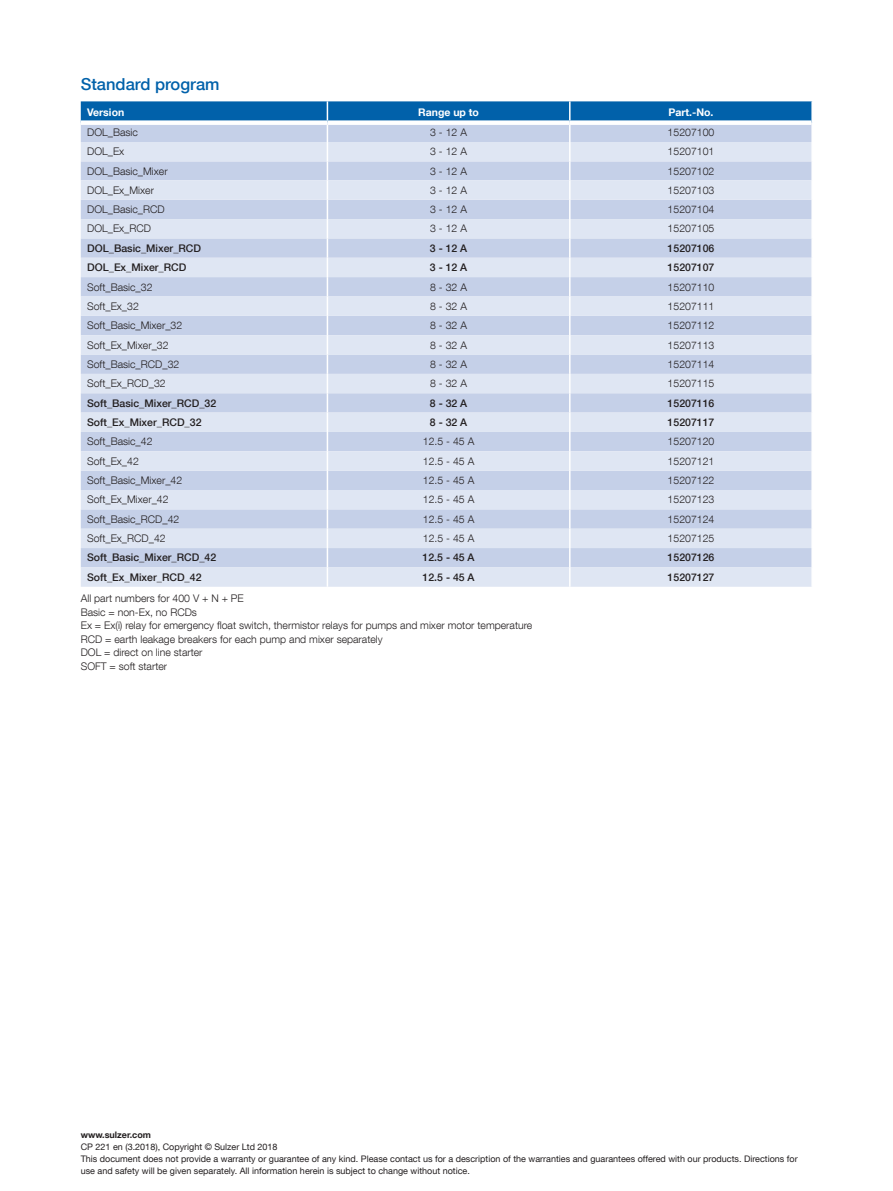
<style>
.page{position:relative;width:893px;height:1191px;background:#fff}
.page>*{position:absolute;margin:0;border:0;box-sizing:border-box;transform-origin:0 0}
.Subtitle{font:500 16.5px "Helvetica Neue LT Com";color:#0161aa}
.Table_text{font:300 10.5px "Helvetica Neue LT Com";color:#231f20}
.Footnote{font:300 10.5px "Helvetica Neue LT Com";color:#231f20}
.Table_text-2{font:500 10.5px "Helvetica Neue LT Com";color:#231f20}
.Table_column_title{font:700 10.5px "Helvetica Neue LT Com";color:#fff}
.Disclaimer__black{font:9px/12px "Helvetica Neue LT Com";color:#231f20}
.Disclaimer__black-2{font:700 9px "Helvetica Neue LT Com";color:#231f20}
</style>
<div class="page">
<svg style="left:81px;top:101px;width:732px;height:486px;background:#cad7eb"></svg>
<hr style="left:569px;top:567px;width:2px;height:20px;background:#fff">
<hr style="left:811px;top:567px;width:2px;height:20px;background:#fff">
<div style="left:81px;top:120px;width:246px;height:5px;background:#fff"></div>
<div style="left:327px;top:120px;width:243px;height:5px;background:#fff"></div>
<div style="left:570px;top:120px;width:241px;height:5px;background:#fff"></div>
<p class="Subtitle" style="left:81px;top:74px;width:140px">Standard program</p>
<p class="Table_column_title" style="left:87px;top:105px;width:39px">Version</p>
<p class="Table_column_title" style="left:418px;top:105px;width:62px">Range up to</p>
<p class="Table_column_title" style="left:668px;top:105px;width:47px">Part.-No.</p>
<p class="Table_text" style="left:87px;top:126px;width:52px">DOL_Basic</p>
<p class="Table_text" style="left:430px;top:126px;width:38px">3 - 12 A</p>
<p class="Table_text" style="left:668px;top:126px;width:48px">15207100</p>
<p class="Table_text" style="left:87px;top:145px;width:39px">DOL_Ex</p>
<p class="Table_text" style="left:430px;top:145px;width:38px">3 - 12 A</p>
<p class="Table_text" style="left:668px;top:145px;width:48px">15207101</p>
<p class="Table_text" style="left:87px;top:164px;width:82px">DOL_Basic_Mixer</p>
<p class="Table_text" style="left:430px;top:164px;width:38px">3 - 12 A</p>
<p class="Table_text" style="left:668px;top:164px;width:48px">15207102</p>
<p class="Table_text" style="left:87px;top:184px;width:68px">DOL_Ex_Mixer</p>
<p class="Table_text" style="left:430px;top:184px;width:38px">3 - 12 A</p>
<p class="Table_text" style="left:668px;top:184px;width:48px">15207103</p>
<p class="Table_text" style="left:87px;top:203px;width:79px">DOL_Basic_RCD</p>
<p class="Table_text" style="left:430px;top:203px;width:38px">3 - 12 A</p>
<p class="Table_text" style="left:668px;top:203px;width:48px">15207104</p>
<p class="Table_text" style="left:87px;top:222px;width:65px">DOL_Ex_RCD</p>
<p class="Table_text" style="left:430px;top:222px;width:38px">3 - 12 A</p>
<p class="Table_text" style="left:668px;top:222px;width:48px">15207105</p>
<p class="Table_text-2" style="left:87px;top:242px;width:115px">DOL_Basic_Mixer_RCD</p>
<p class="Table_text-2" style="left:430px;top:242px;width:39px">3 - 12 A</p>
<p class="Table_text-2" style="left:668px;top:242px;width:48px">15207106</p>
<p class="Table_text-2" style="left:87px;top:261px;width:101px">DOL_Ex_Mixer_RCD</p>
<p class="Table_text-2" style="left:430px;top:261px;width:39px">3 - 12 A</p>
<p class="Table_text-2" style="left:668px;top:261px;width:48px">15207107</p>
<p class="Table_text" style="left:87px;top:280px;width:67px">Soft_Basic_32</p>
<p class="Table_text" style="left:430px;top:280px;width:38px">8 - 32 A</p>
<p class="Table_text" style="left:668px;top:280px;width:48px">15207110</p>
<p class="Table_text" style="left:87px;top:300px;width:53px">Soft_Ex_32</p>
<p class="Table_text" style="left:430px;top:300px;width:38px">8 - 32 A</p>
<p class="Table_text" style="left:668px;top:300px;width:48px">15207111</p>
<p class="Table_text" style="left:87px;top:319px;width:97px">Soft_Basic_Mixer_32</p>
<p class="Table_text" style="left:430px;top:319px;width:38px">8 - 32 A</p>
<p class="Table_text" style="left:668px;top:319px;width:48px">15207112</p>
<p class="Table_text" style="left:87px;top:338px;width:83px">Soft_Ex_Mixer_32</p>
<p class="Table_text" style="left:430px;top:338px;width:38px">8 - 32 A</p>
<p class="Table_text" style="left:668px;top:338px;width:48px">15207113</p>
<p class="Table_text" style="left:87px;top:358px;width:94px">Soft_Basic_RCD_32</p>
<p class="Table_text" style="left:430px;top:358px;width:38px">8 - 32 A</p>
<p class="Table_text" style="left:668px;top:358px;width:48px">15207114</p>
<p class="Table_text" style="left:87px;top:377px;width:80px">Soft_Ex_RCD_32</p>
<p class="Table_text" style="left:430px;top:377px;width:38px">8 - 32 A</p>
<p class="Table_text" style="left:668px;top:377px;width:48px">15207115</p>
<p class="Table_text-2" style="left:87px;top:396px;width:131px">Soft_Basic_Mixer_RCD_32</p>
<p class="Table_text-2" style="left:430px;top:396px;width:39px">8 - 32 A</p>
<p class="Table_text-2" style="left:668px;top:396px;width:48px">15207116</p>
<p class="Table_text-2" style="left:87px;top:416px;width:116px">Soft_Ex_Mixer_RCD_32</p>
<p class="Table_text-2" style="left:430px;top:416px;width:39px">8 - 32 A</p>
<p class="Table_text-2" style="left:668px;top:416px;width:48px">15207117</p>
<p class="Table_text" style="left:87px;top:435px;width:67px">Soft_Basic_42</p>
<p class="Table_text" style="left:423px;top:435px;width:53px">12.5 - 45 A</p>
<p class="Table_text" style="left:668px;top:435px;width:48px">15207120</p>
<p class="Table_text" style="left:87px;top:454px;width:53px">Soft_Ex_42</p>
<p class="Table_text" style="left:423px;top:454px;width:53px">12.5 - 45 A</p>
<p class="Table_text" style="left:668px;top:454px;width:48px">15207121</p>
<p class="Table_text" style="left:87px;top:474px;width:97px">Soft_Basic_Mixer_42</p>
<p class="Table_text" style="left:423px;top:474px;width:53px">12.5 - 45 A</p>
<p class="Table_text" style="left:668px;top:474px;width:48px">15207122</p>
<p class="Table_text" style="left:87px;top:493px;width:83px">Soft_Ex_Mixer_42</p>
<p class="Table_text" style="left:423px;top:493px;width:53px">12.5 - 45 A</p>
<p class="Table_text" style="left:668px;top:493px;width:48px">15207123</p>
<p class="Table_text" style="left:87px;top:512px;width:94px">Soft_Basic_RCD_42</p>
<p class="Table_text" style="left:423px;top:512px;width:53px">12.5 - 45 A</p>
<p class="Table_text" style="left:668px;top:512px;width:48px">15207124</p>
<p class="Table_text" style="left:87px;top:532px;width:80px">Soft_Ex_RCD_42</p>
<p class="Table_text" style="left:423px;top:532px;width:53px">12.5 - 45 A</p>
<p class="Table_text" style="left:668px;top:532px;width:48px">15207125</p>
<p class="Table_text-2" style="left:87px;top:551px;width:131px">Soft_Basic_Mixer_RCD_42</p>
<p class="Table_text-2" style="left:423px;top:551px;width:53px">12.5 - 45 A</p>
<p class="Table_text-2" style="left:668px;top:551px;width:48px">15207126</p>
<p class="Table_text-2" style="left:87px;top:571px;width:116px">Soft_Ex_Mixer_RCD_42</p>
<p class="Table_text-2" style="left:423px;top:571px;width:53px">12.5 - 45 A</p>
<p class="Table_text-2" style="left:668px;top:571px;width:48px">15207127</p>
<p class="Footnote" style="left:81px;top:592px;width:164px">All part numbers for 400 V + N + PE</p>
<p class="Footnote" style="left:81px;top:605px;width:118px">Basic = non-Ex, no RCDs</p>
<p class="Footnote" style="left:81px;top:619px;width:453px">Ex = Ex(i) relay for emergency float switch, thermistor relays for pumps and mixer motor temperature</p>
<p class="Footnote" style="left:81px;top:632px;width:303px">RCD = earth leakage breakers for each pump and mixer separately</p>
<p class="Footnote" style="left:81px;top:646px;width:123px">DOL = direct on line starter</p>
<p class="Footnote" style="left:81px;top:659px;width:88px">SOFT = soft starter</p>
<p class="Disclaimer__black-2" style="left:81px;top:1129px;width:72px">www.sulzer.com</p>
<p class="Disclaimer__black" style="left:81px;top:1140px;width:198px">CP 221 en (3.2018), Copyright © Sulzer Ltd 2018</p>
<p class="Disclaimer__black" style="left:81px;top:1152px;width:718px">This document does not provide a warranty or guarantee of any kind. Please contact us for a description of the warranties and guarantees offered with our products. Directions for use and safety will be given separately. All information herein is subject to change without notice.</p>
</div>
